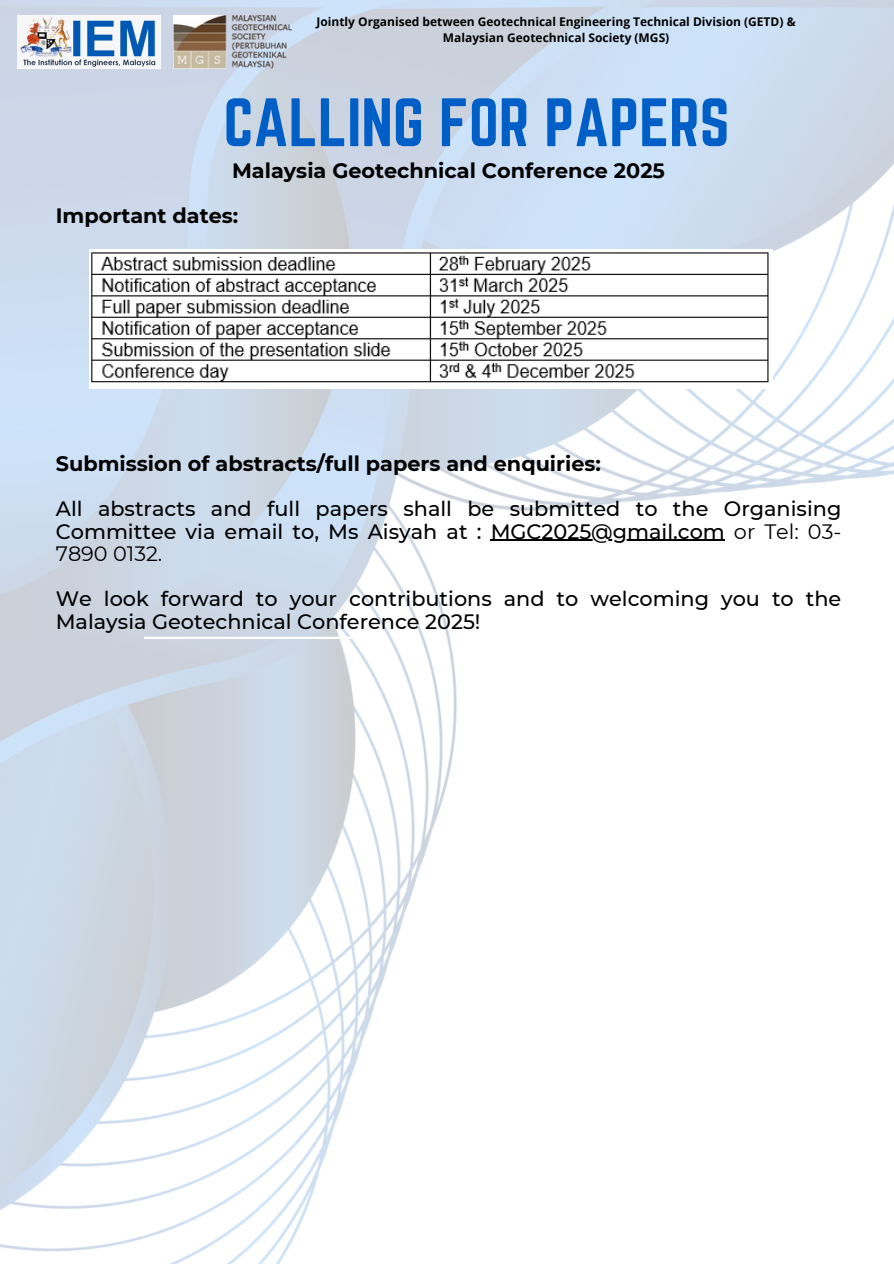
<style>
.page{position:relative;width:894px;height:1264px;background:#fff}
.page>*{position:absolute;margin:0;border:0;box-sizing:border-box;transform-origin:0 0}
.t1{font:59.85px "Norwester";color:#005fc6}
.t2{font:500 20.85px/22.5px "Montserrat";color:#000}
.t3{font:700 20.85px "Montserrat";color:#000}
.t4{font:700 12px/16px "Open Sans";color:#000;text-align:center}
.s1{font-weight:400}
</style>
<div class="page">
<img style="left:0;top:0;width:893px;height:1263px">
<hr style="left:144px;top:636px;width:221px;height:3px;background:#fff">
<hr style="left:490px;top:539px;width:234px;height:2px;background:#000">
<img style="left:18px;top:15px;width:143px;height:53px">
<img style="left:173px;top:15px;width:118px;height:53px">
<img style="left:89px;top:249px;width:683px;height:140px">
<h2 class="t4" style="left:316px;top:13px;width:480px">Jointly Organised between Geotechnical Engineering Technical Division (GETD) &amp;<br>Malaysian Geotechnical Society (MGS)</h2>
<h2 class="t1" style="left:223px;top:86px;width:507px">CALLING FOR PAPERS</h2>
<p class="t3" style="left:232px;top:158px;width:434px">Malaysia Geotechnical Conference 2025</p>
<p class="t3" style="left:56px;top:203px;width:184px">Important dates:</p>
<p class="t3" style="left:56px;top:451px;width:546px">Submission of abstracts/full papers and enquiries:</p>
<p class="t2" style="left:56px;top:497px;width:786px">All abstracts and full papers shall be submitted to the Organising<br>Committee via email to, Ms Aisyah at : MGC2025@gmail.com <span class="s1">or Tel: 03-</span></p>
<h1 class="t2" style="left:56px;top:531px;width:786px;line-height:45px"><span class="s1">7890 0132.<br></span>We look forward to your contributions and to welcoming you to the</h1>
<h1 class="t2" style="left:56px;top:610px;width:426px">Malaysia Geotechnical Conference 2025!</h1>
</div>
